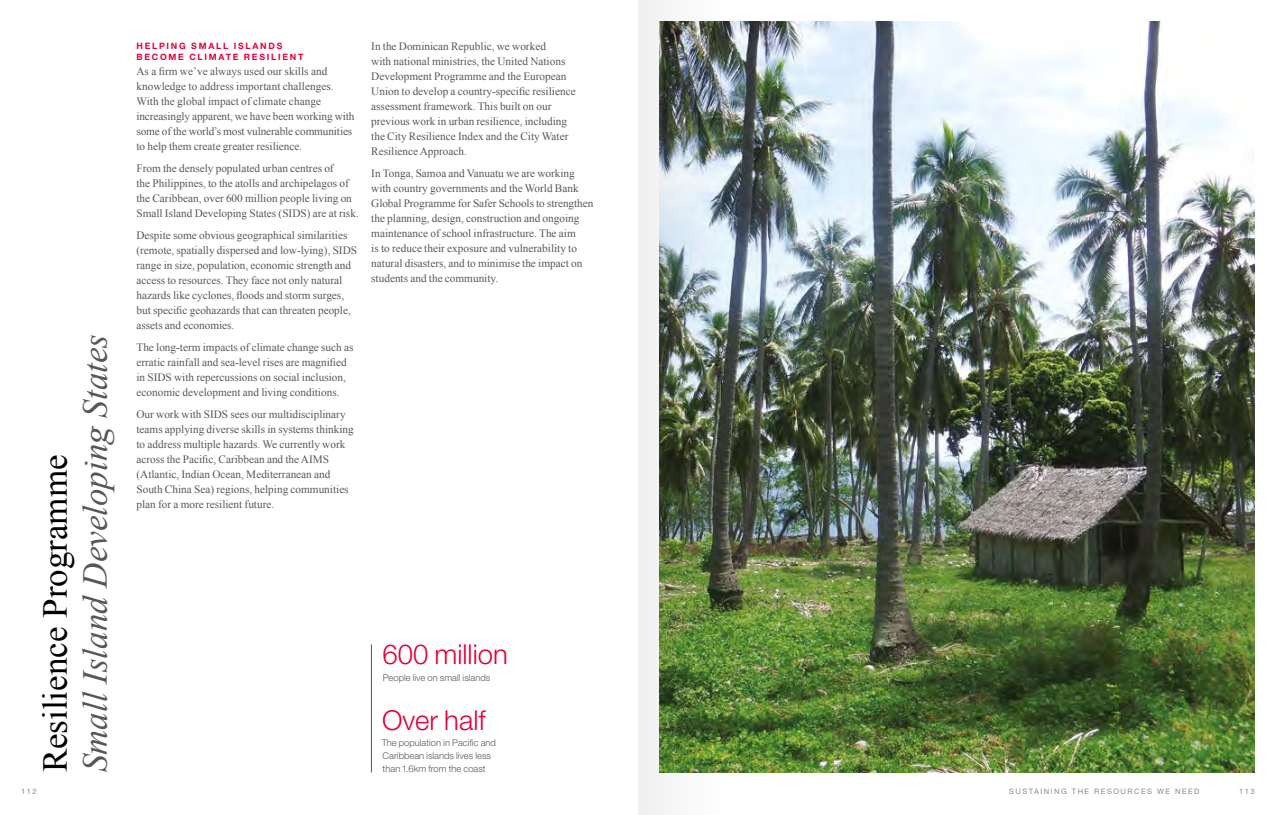
<style>
.page{position:relative;width:1276px;height:815px;background:#fff}
.page>*{position:absolute;margin:0;border:0;box-sizing:border-box;transform-origin:0 0}
.t1{font:italic 35px "Times New Roman";color:#575756}
.t2{font:35px "Times New Roman";color:#000}
.t3{font:300 27.5px "Helvetica Neue LT Std";color:#e4003a}
.t4{font:11.25px/15px "Times New Roman";color:#575756}
.t5{font:300 9.38px/13.1px "Helvetica Neue LT Std";color:#575756}
.t6{font:700 8.75px/11.2px "Helvetica Neue LT Std";letter-spacing:.2em;color:#e4003a}
.t7{font:7.5px "Helvetica Neue LT Std";letter-spacing:.2em;color:#878787}
</style>
<div class="page">
<hr style="left:371px;top:644px;width:1px;height:128px;background:#575756">
<img style="left:753px;top:21px;width:501px;height:751px">
<img style="left:638px;top:0;width:115px;height:815px">
<h1 class="t2" style="left:32px;top:772px;width:319px;rotate:-90deg">Resilience Programme</h1>
<h1 class="t1" style="left:71px;top:772px;width:440px;rotate:-90deg">Small Island Developing States</h1>
<p class="t6" style="left:136px;top:40px;width:168px">HELPING SMALL ISLANDS<br>BECOME CLIMATE RESILIENT</p>
<p class="t4" style="left:136px;top:64px;width:219px">As a firm we’ve always used our skills and knowledge to address important challenges.<br>With the global impact of climate change increasingly apparent, we have been working with some of the world’s most vulnerable communities to help them create greater resilience.</p>
<p class="t4" style="left:136px;top:161px;width:224px">From the densely populated urban centres of<br>the Philippines, to the atolls and archipelagos of the Caribbean, over 600 million people living on Small Island Developing States (SIDS) are at risk.</p>
<p class="t4" style="left:136px;top:228px;width:222px">Despite some obvious geographical similarities (remote, spatially dispersed and low-lying), SIDS range in size, population, economic strength and access to resources. They face not only natural hazards like cyclones, floods and storm surges, but specific geohazards that can threaten people, assets and economies.</p>
<p class="t4" style="left:136px;top:340px;width:218px">The long-term impacts of climate change such as erratic rainfall and sea-level rises are magnified in SIDS with repercussions on social inclusion, economic development and living conditions.</p>
<p class="t4" style="left:136px;top:407px;width:219px">Our work with SIDS sees our multidisciplinary teams applying diverse skills in systems thinking to address multiple hazards. We currently work across the Pacific, Caribbean and the AIMS (Atlantic, Indian Ocean, Mediterranean and South China Sea) regions, helping communities plan for a more resilient future.</p>
<p class="t4" style="left:371px;top:39px;width:206px">In the Dominican Republic, we worked<br>with national ministries, the United Nations Development Programme and the European Union to develop a country-specific resilience assessment framework. This built on our previous work in urban resilience, including the City Resilience Index and the City Water Resilience Approach.</p>
<p class="t4" style="left:371px;top:166px;width:224px">In Tonga, Samoa and Vanuatu we are working with country governments and the World Bank Global Programme for Safer Schools to strengthen the planning, design, construction and ongoing maintenance of school infrastructure. The aim<br>is to reduce their exposure and vulnerability to natural disasters, and to minimise the impact on students and the community.</p>
<h2 class="t3" style="left:382px;top:638px;width:127px">600 million</h2>
<p class="t5" style="left:383px;top:671px;width:109px">People live on small islands</p>
<h2 class="t3" style="left:382px;top:703px;width:105px">Over half</h2>
<p class="t5" style="left:382px;top:736px;width:116px">The population in Pacific and<br>Caribbean islands lives less than 1.6km from the coast</p>
<p class="t7" style="left:21px;top:787px;width:17px">112</p>
<p class="t7" style="left:1009px;top:787px;width:192px">SUSTAINING THE RESOURCES WE NEED</p>
<p class="t7" style="left:1239px;top:787px;width:17px">113</p>
</div>
